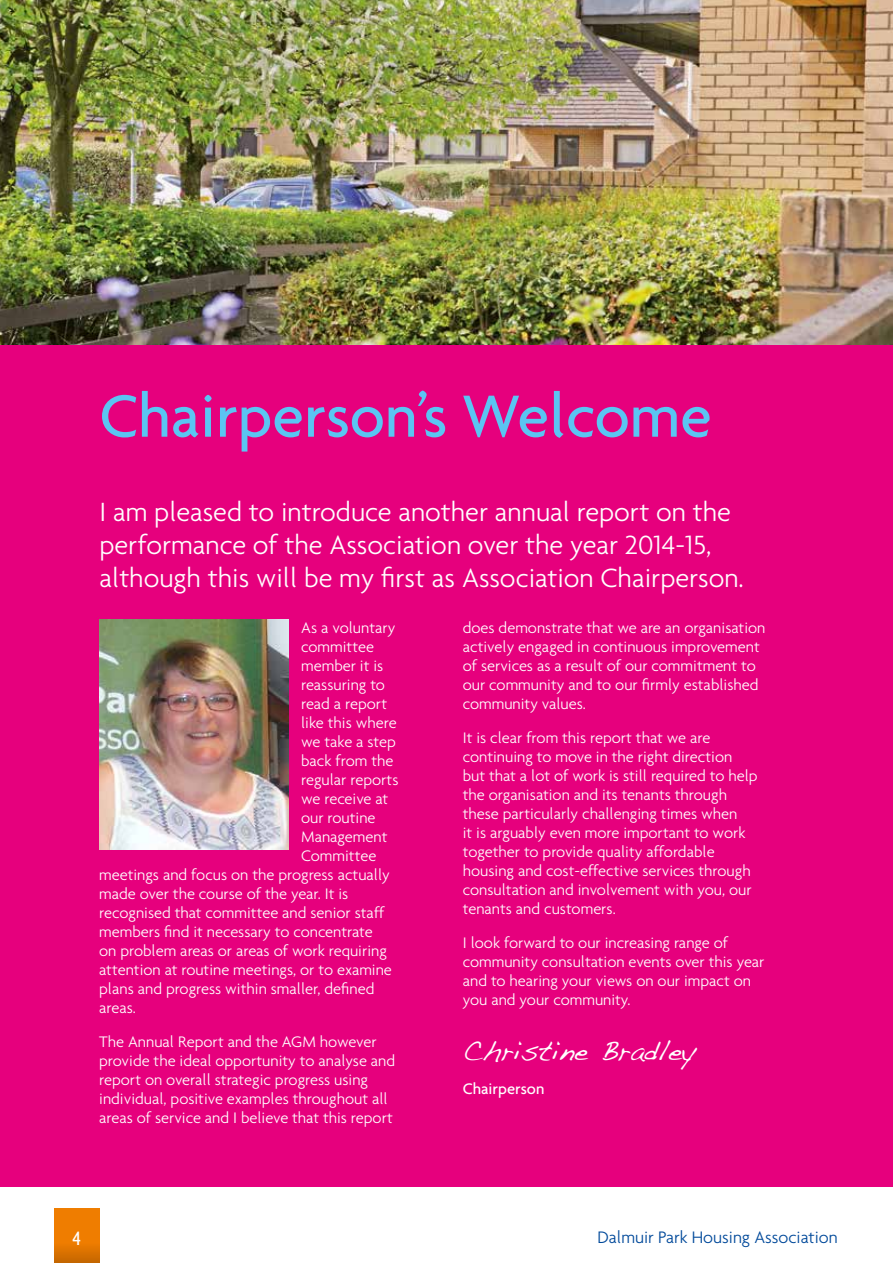
<style>
.page{position:relative;width:893px;height:1263px;background:#fff}
.page>*{position:absolute;margin:0;border:0;box-sizing:border-box;transform-origin:0 0}
.t1{font:500 64.35px "Agenda";color:#5bc5f2}
.t2{font:300 28.5px/33px "Agenda";color:#fff}
.t3{font:28.5px "Handwriting Dakota";color:#fff}
.t4{font:500 condensed 21px "Agenda";color:#fff}
.t5{font:300 18px "Agenda";color:#00499a}
.t6{font:300 16.5px/18.9px "Agenda";color:#fff}
.t7{font:500 16.5px "Agenda";color:#fff}
</style>
<div class="page">
<div style="left:54px;top:1209px;width:45px;height:54px;background:#ef7d00"></div>
<svg style="left:54px;top:1247px;width:45px;height:16px"></svg>
<div style="left:0;top:0;width:893px;height:1186px;background:#e6007d"></div>
<img style="left:99px;top:620px;width:189px;height:229px">
<img style="left:0;top:0;width:893px;height:345px">
<h1 class="t1" style="left:99px;top:377px;width:614px">Chairperson’s Welcome</h1>
<h2 class="t2" style="left:99px;top:495px;width:646px">I am pleased to introduce another annual report on the performance of the Association over the year 2014-15, although this will be my first as Association Chairperson.</h2>
<p class="t6" style="left:301px;top:618px;width:96px">As a voluntary</p>
<p class="t6" style="left:301px;top:637px;width:74px">committee</p>
<p class="t6" style="left:301px;top:656px;width:84px">member it is</p>
<p class="t6" style="left:301px;top:675px;width:85px">reassuring to</p>
<p class="t6" style="left:301px;top:694px;width:87px">read a report</p>
<p class="t6" style="left:301px;top:713px;width:97px">like this where</p>
<p class="t6" style="left:301px;top:732px;width:96px">we take a step</p>
<p class="t6" style="left:301px;top:751px;width:94px">back from the</p>
<p class="t6" style="left:301px;top:770px;width:99px">regular reports</p>
<p class="t6" style="left:301px;top:789px;width:89px">we receive at</p>
<p class="t6" style="left:301px;top:808px;width:76px">our routine</p>
<p class="t6" style="left:301px;top:827px;width:88px">Management</p>
<p class="t6" style="left:301px;top:846px;width:77px">Committee</p>
<p class="t6" style="left:99px;top:865px;width:292px">meetings and focus on the progress actually</p>
<p class="t6" style="left:99px;top:884px;width:251px">made over the course of the year. It is</p>
<p class="t6" style="left:99px;top:903px;width:287px">recognised that committee and senior staff</p>
<p class="t6" style="left:99px;top:922px;width:275px">members find it necessary to concentrate</p>
<p class="t6" style="left:99px;top:941px;width:289px">on problem areas or areas of work requiring</p>
<p class="t6" style="left:99px;top:960px;width:294px">attention at routine meetings, or to examine</p>
<p class="t6" style="left:99px;top:979px;width:277px">plans and progress within smaller, defined</p>
<p class="t6" style="left:99px;top:998px;width:38px">areas.</p>
<p class="t6" style="left:99px;top:1032px;width:297px">The Annual Report and the AGM however provide the ideal opportunity to analyse and report on overall strategic progress using individual, positive examples throughout all areas of service and I believe that this report</p>
<p class="t6" style="left:463px;top:618px;width:304px">does demonstrate that we are an organisation actively engaged in continuous improvement of services as a result of our commitment to our community and to our firmly established community values.</p>
<p class="t6" style="left:463px;top:728px;width:296px">It is clear from this report that we are continuing to move in the right direction but that a lot of work is still required to help the organisation and its tenants through these particularly challenging times when<br>it is arguably even more important to work together to provide quality affordable housing and cost-effective services through consultation and involvement with you, our tenants and customers.</p>
<p class="t6" style="left:463px;top:933px;width:303px">I look forward to our increasing range of community consultation events over this year and to hearing your views on our impact on you and your community.</p>
<h2 class="t3" style="left:463px;top:1034px;width:235px">Christine Bradley</h2>
<p class="t7" style="left:463px;top:1079px;width:83px">Chairperson</p>
<p class="t4" style="left:73px;top:1226px;width:10px">4</p>
<p class="t5" style="left:597px;top:1227px;width:242px">Dalmuir Park Housing Association</p>
</div>
